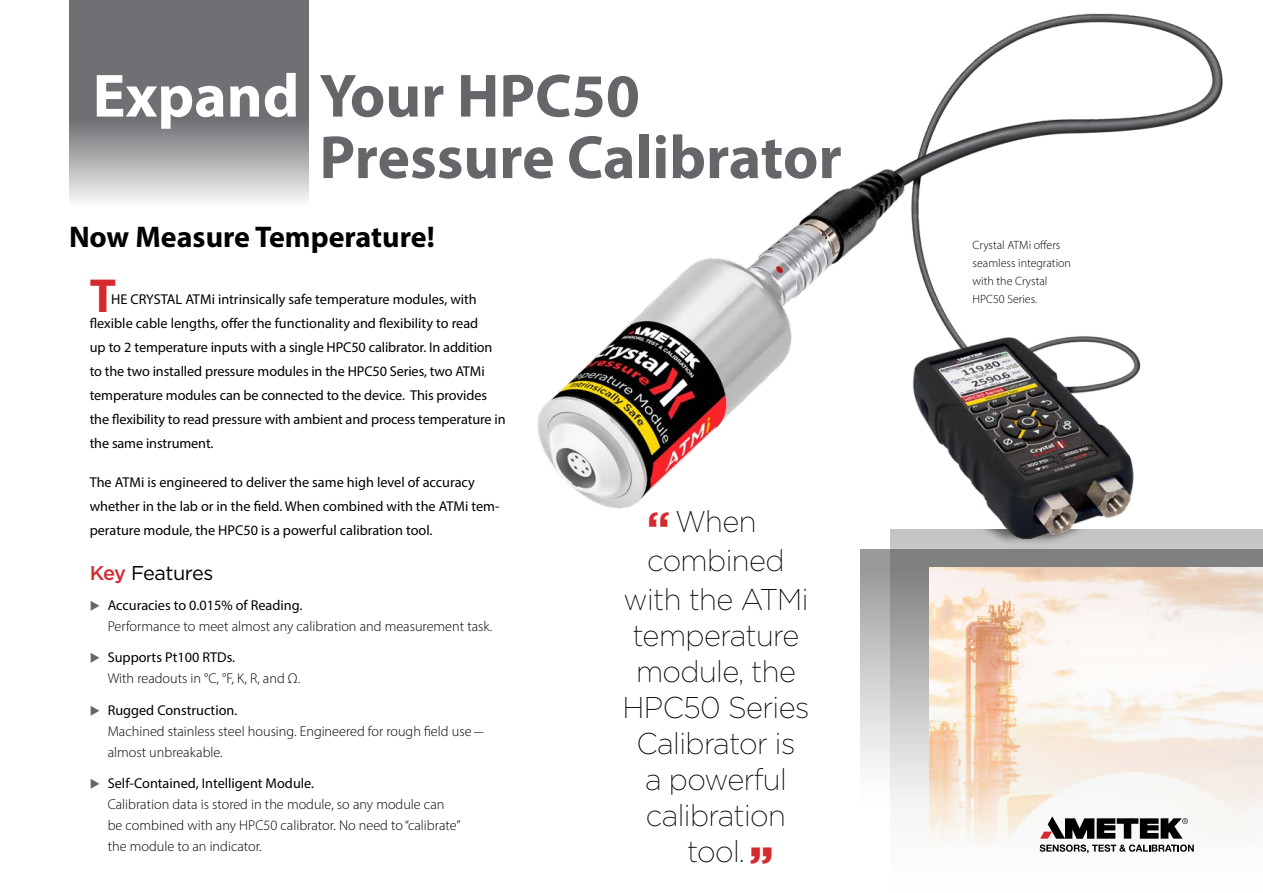
<style>
.page{position:relative;width:1263px;height:893px;background:#fff}
.page>*{position:absolute;margin:0;border:0;box-sizing:border-box;transform-origin:0 0}
.t1{font:700 61.5px/61.5px "Myriad Pro";color:#65656a}
.t2{font:700 48px "Myriad Pro";color:#d52a2f}
.t3{font:700 45px "Gotham";color:#d52a2f}
.t4{font:900 45px "Gotham";color:#d52a2f}
.t5{font:200 30px/36px "Gotham";letter-spacing:-.02em;color:#000;text-align:center}
.t6{font:700 30px "Myriad Pro";color:#000}
.t7{font:19.95px "Gotham";letter-spacing:-.025em;color:#000}
.t8{font:14.25px/24px "Myriad Pro";letter-spacing:-.005em;color:#000}
.t9{font:300 14.25px/21px "Myriad Pro";color:#000}
.t10{font:300 12px/18px "Myriad Pro";color:#000}
.s1{color:#fff}
.s2{font-weight:500;color:#d52a2f}
.s3{color:#65656a}
.s4{font-weight:400}
</style>
<div class="page">
<svg style="left:860px;top:550px;width:403px;height:260px"></svg>
<img style="left:930px;top:568px;width:333px;height:276px">
<img style="left:537px;top:13px;width:698px;height:543px">
<svg style="left:69px;top:0;width:240px;height:201px;fill:#716f74"></svg>
<svg style="left:1040px;top:816px;width:154px;height:37px"></svg>
<h1 class="t1" style="left:319px;top:63px;width:524px;text-indent:-227px"><span class="s1">Expand</span> Your HPC50<br>Pressure Calibrator</h1>
<h3 class="t6" style="left:69px;top:217px;width:367px">Now Measure Temperature!</h3>
<h2 class="t2" style="left:90px;top:264px;width:28px">T</h2>
<p class="t8" style="left:90px;top:287px;width:417px;text-indent:22px">HE CRYSTAL ATMi intrinsically safe temperature modules, with flexible cable lengths, offer the functionality and flexibility to read<br>up to 2 temperature inputs with a single HPC50 calibrator. In addition to the two installed pressure modules in the HPC50 Series, two ATMi temperature modules can be connected to the device. This provides the flexibility to read pressure with ambient and process temperature in the same instrument.</p>
<p class="t8" style="left:90px;top:470px;width:411px">The ATMi is engineered to deliver the same high level of accuracy whether in the lab or in the field. When combined with the ATMi tem&shy;perature module, the HPC50 is a powerful calibration tool.</p>
<h3 class="t7" style="left:90px;top:560px;width:125px"><span class="s2">Key</span> Features</h3>
<p class="t9" style="left:108px;top:594px;width:386px;text-indent:-18px"><span class="s3">◆</span> <span class="s4">Accuracies to 0.015% of Reading.<br></span>Performance to meet almost any calibration and measurement task.</p>
<p class="t9" style="left:108px;top:647px;width:194px;text-indent:-18px"><span class="s3">◆</span> <span class="s4">Supports Pt100 RTDs.<br></span>With readouts in °C, °F, K, R, and Ω.</p>
<p class="t9" style="left:108px;top:699px;width:378px;text-indent:-18px"><span class="s3">◆</span> <span class="s4">Rugged Construction.<br></span>Machined stainless steel housing. Engineered for rough field use– almost unbreakable.</p>
<p class="t9" style="left:108px;top:773px;width:354px;text-indent:-18px"><span class="s3">◆</span> <span class="s4">Self-Contained, Intelligent Module.<br></span>Calibration data is stored in the module, so any module can be combined with any HPC50 calibrator. No need to “calibrate” the module to an indicator.</p>
<h3 class="t5" style="left:623px;top:501px;width:186px;line-height:39px">When combined with the ATMi</h3>
<h3 class="t5" style="left:622px;top:617px;width:188px">temperature module, the<br>HPC50 Series<br>Calibrator is<br>a powerful calibration tool.</h3>
<h3 class="t3" style="left:647px;top:498px;width:25px">“</h3>
<h3 class="t4" style="left:749px;top:832px;width:25px">”</h3>
<p class="t10" style="left:973px;top:236px;width:100px">Crystal ATMi offers seamless integration with the Crystal<br>HPC50 Series.</p>
</div>
